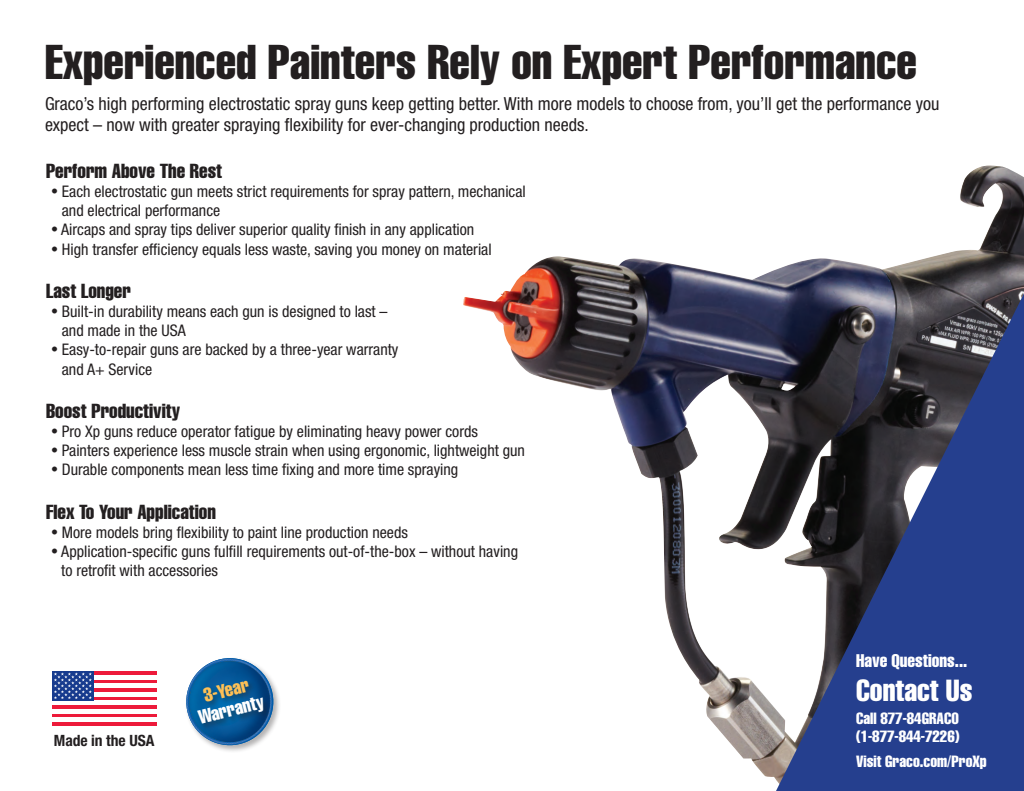
<style>
.page{position:relative;width:1024px;height:791px;background:#fff}
.page>*{position:absolute;margin:0;border:0;box-sizing:border-box;transform-origin:0 0}
.t1{font:48px "Helvetica LT Std Comp";color:#231f20}
.Body_Copy_White{font:30px "Helvetica LT Std Comp";color:#fff}
.Body_Copy_White-2{font:20px "Helvetica LT Std Comp";color:#231f20}
.t2{font:19.1px "Helvetica LT Std Comp";color:#fff}
.t3{font:19.1px "Helvetica LT Std Comp";color:#fdc056}
.Body_Copy_White-3{font:condensed 18px/21px "Helvetica Neue LT Std";color:#231f20}
.Body_Copy_White-4{font:18px "Helvetica LT Std Comp";color:#fff}
.Body_Copy_White-5{font:condensed 16px/19.2px "Helvetica Neue LT Std";color:#231f20}
.Body_Copy_White-6{font:16px/18px "Helvetica LT Std Comp";color:#fff}
.t4{font:700 condensed 15.6px "Helvetica Neue LT Std";letter-spacing:-.005em;color:#231f20}
.s1{font-size:14px}
</style>
<div class="page">
<img style="left:463px;top:165px;width:561px;height:615px">
<svg style="left:776px;top:294px;width:248px;height:497px;background:#3d4a74"></svg>
<img style="left:186px;top:658px;width:93px;height:93px">
<div style="left:196px;top:679px;width:75px;height:52px;background:#231f20;opacity:.42"></div>
<hr style="left:52px;top:671px;width:104px;height:4px;background:#ed1a3a">
<svg style="left:94px;top:680px;width:62px;height:3px"></svg>
<hr style="left:52px;top:688px;width:104px;height:4px;background:#ed1a3a">
<div style="left:52px;top:696px;width:104px;height:5px;background:#ed1a3a"></div>
<hr style="left:52px;top:705px;width:104px;height:4px;background:#ed1a3a">
<div style="left:52px;top:713px;width:104px;height:5px;background:#ed1a3a"></div>
<hr style="left:52px;top:722px;width:104px;height:4px;background:#ed1a3a">
<div style="left:52px;top:671px;width:42px;height:30px;background:#173b8e"></div>
<svg style="left:54px;top:672px;width:38px;height:27px"></svg>
<p class="t1" style="left:45px;top:32px;width:873px">Experienced Painters Rely on Expert Performance</p>
<p class="Body_Copy_White-3" style="left:45px;top:93px;width:896px">Graco’s high performing electrostatic spray guns keep getting better. With more models to choose from, you’ll get the performance you expect – now with greater spraying flexibility for ever-changing production needs.</p>
<p class="Body_Copy_White-2" style="left:46px;top:158px;width:178px">Perform Above The Rest</p>
<p class="Body_Copy_White-5" style="left:62px;top:182px;width:465px;text-indent:-11px"><span class="s1">•</span> Each electrostatic gun meets strict requirements for spray pattern, mechanical and electrical performance</p>
<p class="Body_Copy_White-5" style="left:51px;top:220px;width:425px"><span class="s1">•</span> Aircaps and spray tips deliver superior quality finish in any application</p>
<p class="Body_Copy_White-5" style="left:51px;top:239px;width:442px"><span class="s1">•</span> High transfer efficiency equals less waste, saving you money on material</p>
<p class="Body_Copy_White-2" style="left:46px;top:278px;width:86px">Last Longer</p>
<p class="Body_Copy_White-5" style="left:62px;top:302px;width:327px;text-indent:-11px"><span class="s1">•</span> Built-in durability means each gun is designed to last – and made in the USA</p>
<p class="Body_Copy_White-5" style="left:62px;top:340px;width:338px;text-indent:-11px"><span class="s1">•</span> Easy-to-repair guns are backed by a three-year warranty and A+ Service</p>
<p class="Body_Copy_White-2" style="left:46px;top:398px;width:136px">Boost Productivity</p>
<p class="Body_Copy_White-5" style="left:51px;top:422px;width:428px"><span class="s1">•</span> Pro Xp guns reduce operator fatigue by eliminating heavy power cords</p>
<p class="Body_Copy_White-5" style="left:51px;top:441px;width:475px"><span class="s1">•</span> Painters experience less muscle strain when using ergonomic, lightweight gun</p>
<p class="Body_Copy_White-5" style="left:51px;top:460px;width:409px"><span class="s1">•</span> Durable components mean less time fixing and more time spraying</p>
<p class="Body_Copy_White-2" style="left:46px;top:499px;width:171px">Flex To Your Application</p>
<p class="Body_Copy_White-5" style="left:51px;top:522px;width:358px"><span class="s1">•</span> More models bring flexibility to paint line production needs</p>
<p class="Body_Copy_White-5" style="left:61px;top:542px;width:458px;text-indent:-10px"><span class="s1">•</span> Application-specific guns fulfill requirements out-of-the-box – without having to retrofit with accessories</p>
<p class="t4" style="left:54px;top:731px;width:102px">Made in the USA</p>
<p class="t3" style="left:201px;top:684px;width:48px;rotate:-14deg">3-Year</p>
<p class="t2" style="left:196px;top:706px;width:69px;rotate:-14deg">Warranty</p>
<p class="Body_Copy_White-4" style="left:856px;top:650px;width:113px">Have Questions...</p>
<p class="Body_Copy_White" style="left:856px;top:672px;width:118px">Contact Us</p>
<p class="Body_Copy_White-6" style="left:856px;top:710px;width:105px">Call 877-84GRACO (1-877-844-7226)</p>
<p class="Body_Copy_White-6" style="left:856px;top:752px;width:132px">Visit Graco.com/ProXp</p>
</div>
